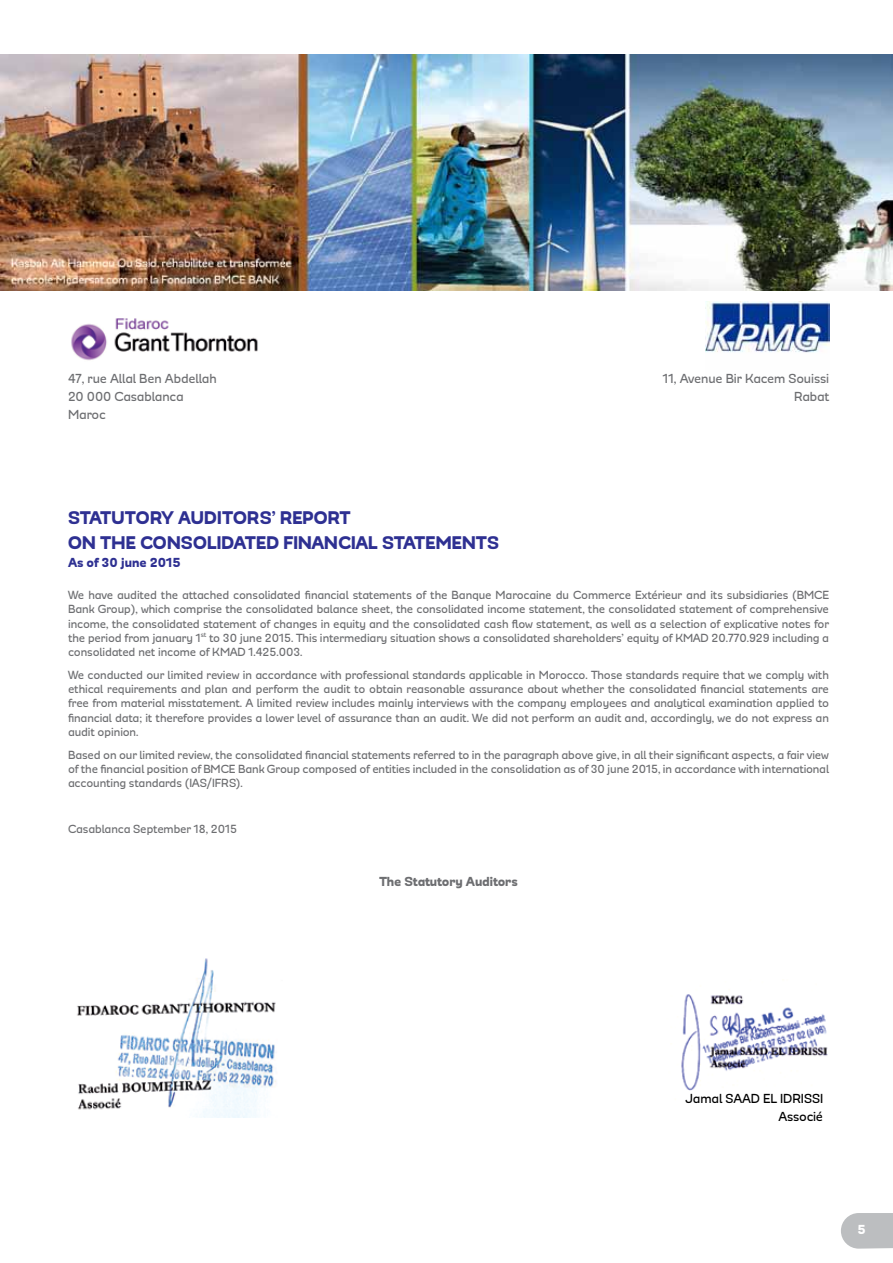
<style>
.page{position:relative;width:893px;height:1263px;background:#fff}
.page>*{position:absolute;margin:0;border:0;box-sizing:border-box;transform-origin:0 0}
.t1{font:900 21px "Modernica";color:#2e3092}
.t2{font:500 15px/18px "Modernica";letter-spacing:-.01em;color:#6d6e71;text-align:right}
.t3{font:500 15px/18px "Modernica";letter-spacing:-.005em;color:#000;text-align:right}
.t4{font:900 15px "Modernica";letter-spacing:-.01em;color:#6d6e71}
.t5{font:900 15px "Modernica";color:#2e3092}
.t6{font:900 15px "Modernica";color:#fff}
.t7{font:500 13.5px/14.2px "Modernica";letter-spacing:-.01em;color:#6d6e71;text-align:justify}
</style>
<div class="page">
<img style="left:0;top:54px;width:893px;height:236px">
<svg style="left:841px;top:1213px;width:52px;height:35px;background:#c0c2c4"></svg>
<img style="left:681px;top:994px;width:147px;height:97px">
<img style="left:71px;top:318px;width:187px;height:43px">
<img style="left:706px;top:302px;width:123px;height:51px">
<img style="left:77px;top:958px;width:199px;height:159px">
<p class="t2" style="left:68px;top:370px;width:150px;text-align:left">47, rue Allal Ben Abdellah<br>20 000 Casablanca<br>Maroc</p>
<p class="t2" style="left:663px;top:370px;width:168px">11, Avenue Bir Kacem Souissi<br>Rabat</p>
<h1 class="t1" style="left:68px;top:507px;width:25px">STATUTOR</h1>
<h1 class="t1" style="left:161px;top:507px;width:42px">Y AUDITORS</h1>
<h1 class="t1" style="left:272px;top:507px;width:34px">’ REPORT</h1>
<h1 class="t1" style="left:68px;top:533px;width:46px">ON THE</h1>
<h1 class="t1" style="left:140px;top:533px;width:25px">CONSOLIDATED</h1>
<h1 class="t1" style="left:284px;top:533px;width:22px">FINANCIAL</h1>
<h1 class="t1" style="left:382px;top:533px;width:25px">STATEMENTS</h1>
<p class="t5" style="left:68px;top:555px;width:114px">AS OF 30 JUNE 2015</p>
<p class="t7" style="left:68px;top:588px;width:762px">We have audited the attached consolidated financial statements of the Banque Marocaine du Commerce Extérieur and its subsidiaries (BMCE Bank Group), which comprise the consolidated balance sheet, the consolidated income statement, the consolidated statement of comprehensive income, the consolidated statement of changes in equity and the consolidated cash flow statement, as well as a selection of explicative notes for the period from january 1<sup>st</sup> to 30 june 2015. This intermediary situation shows a consolidated shareholders’ equity of KMAD 20.770.929 including a consolidated net income of KMAD 1.425.003.</p>
<p class="t7" style="left:68px;top:668px;width:762px">We conducted our limited review in accordance with professional standards applicable in Morocco. Those standards require that we comply with ethical requirements and plan and perform the audit to obtain reasonable assurance about whether the consolidated financial statements are free from material misstatement. A limited review includes mainly interviews with the company employees and analytical examination applied to financial data; it therefore provides a lower level of assurance than an audit. We did not perform an audit and, accordingly, we do not express an audit opinion.</p>
<p class="t7" style="left:68px;top:748px;width:762px">Based on our limited review, the consolidated financial statements referred to in the paragraph above give, in all their significant aspects, a fair view of the financial position of BMCE Bank Group composed of entities included in the consolidation as of 30 june 2015, in accordance with international accounting standards (IAS/IFRS).</p>
<p class="t7" style="left:68px;top:822px;width:171px">Casablanca September 18, 2015</p>
<p class="t4" style="left:379px;top:874px;width:140px">THE STATUTORY AUDITORS</p>
<p class="t3" style="left:685px;top:1090px;width:139px">Jamal SAAD EL IDRISSI<br>Associé</p>
<p class="t6" style="left:857px;top:1223px;width:10px">5</p>
</div>
